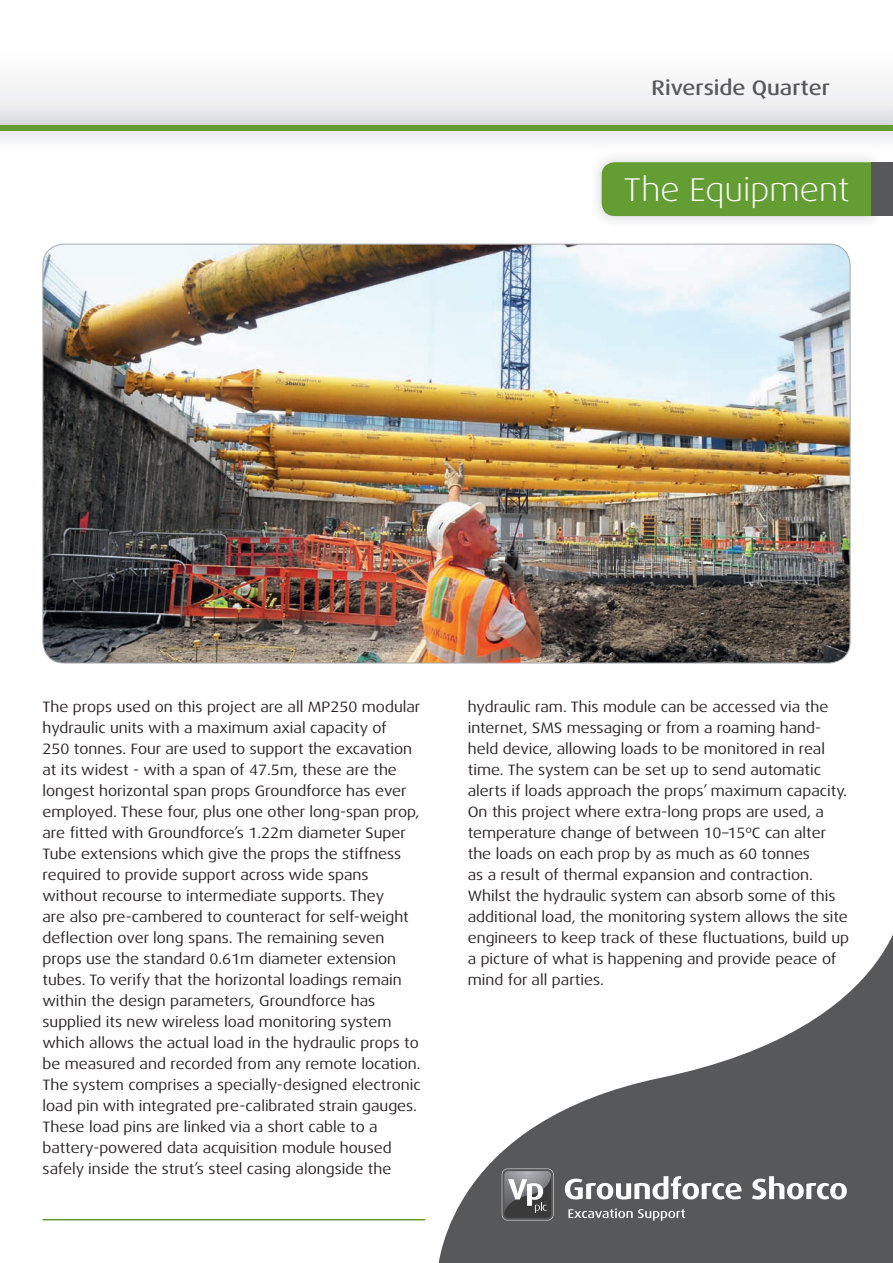
<style>
.page{position:relative;width:893px;height:1263px;background:#fff}
.page>*{position:absolute;margin:0;border:0;box-sizing:border-box;transform-origin:0 0}
.t1{font:300 expanded 33px "Dax OT";color:#fff}
.t2{font:500 expanded 21px "Dax OT";color:#57585a}
.t3{font:expanded 15px/21px "Dax OT";color:#231f20}
</style>
<div class="page">
<svg style="left:438px;top:934px;width:455px;height:329px;fill:#57585a"></svg>
<hr style="left:43px;top:1219px;width:382px;height:1px;background:#639d34">
<div style="left:0;top:0;width:893px;height:106px;background:linear-gradient(to right,#fafbfb,#fafbfb)"></div>
<div style="left:0;top:125px;width:893px;height:6px;background:#639d34"></div>
<img style="left:596px;top:158px;width:279px;height:63px">
<div style="left:602px;top:162px;width:270px;height:54px;background:#639d34"></div>
<div style="left:872px;top:162px;width:21px;height:54px;background:#57585a"></div>
<img style="left:43px;top:244px;width:807px;height:419px">
<svg style="left:568px;top:1208px;width:117px;height:13px"></svg>
<svg style="left:565px;top:1176px;width:177px;height:23px"></svg>
<svg style="left:752px;top:1176px;width:95px;height:23px"></svg>
<svg style="left:502px;top:1168px;width:52px;height:52px"></svg>
<div style="left:502px;top:1169px;width:51px;height:51px;background:#57585a;border-radius:6px"></div>
<img style="left:504px;top:1171px;width:47px;height:4px">
<svg style="left:504px;top:1175px;width:47px;height:43px"></svg>
<h2 class="t2" style="left:652px;top:74px;width:180px">Riverside Quarter</h2>
<h1 class="t1" style="left:624px;top:168px;width:227px">The Equipment</h1>
<p class="t3" style="left:43px;top:696px;width:380px">The props used on this project are all MP250 modular hydraulic units with a maximum axial capacity of<br>250 tonnes. Four are used to support the excavation at its widest - with a span of 47.5m, these are the longest horizontal span props Groundforce has ever employed. These four, plus one other long-span prop, are fitted with Groundforce’s 1.22m diameter Super Tube extensions which give the props the stiffness required to provide support across wide spans without recourse to intermediate supports. They<br>are also pre-cambered to counteract for self-weight deflection over long spans. The remaining seven props use the standard 0.61m diameter extension tubes. To verify that the horizontal loadings remain within the design parameters, Groundforce has supplied its new wireless load monitoring system which allows the actual load in the hydraulic props to be measured and recorded from any remote location.<br>The system comprises a specially-designed electronic load pin with integrated pre-calibrated strain gauges.<br>These load pins are linked via a short cable to a battery-powered data acquisition module housed safely inside the strut’s steel casing alongside the</p>
<p class="t3" style="left:468px;top:696px;width:383px">hydraulic ram. This module can be accessed via the internet, SMS messaging or from a roaming hand&shy;held device, allowing loads to be monitored in real time. The system can be set up to send automatic alerts if loads approach the props’ maximum capacity.<br>On this project where extra-long props are used, a temperature change of between 10–15ºC can alter the loads on each prop by as much as 60 tonnes<br>as a result of thermal expansion and contraction.<br>Whilst the hydraulic system can absorb some of this additional load, the monitoring system allows the site engineers to keep track of these fluctuations, build up a picture of what is happening and provide peace of mind for all parties.</p>
</div>
